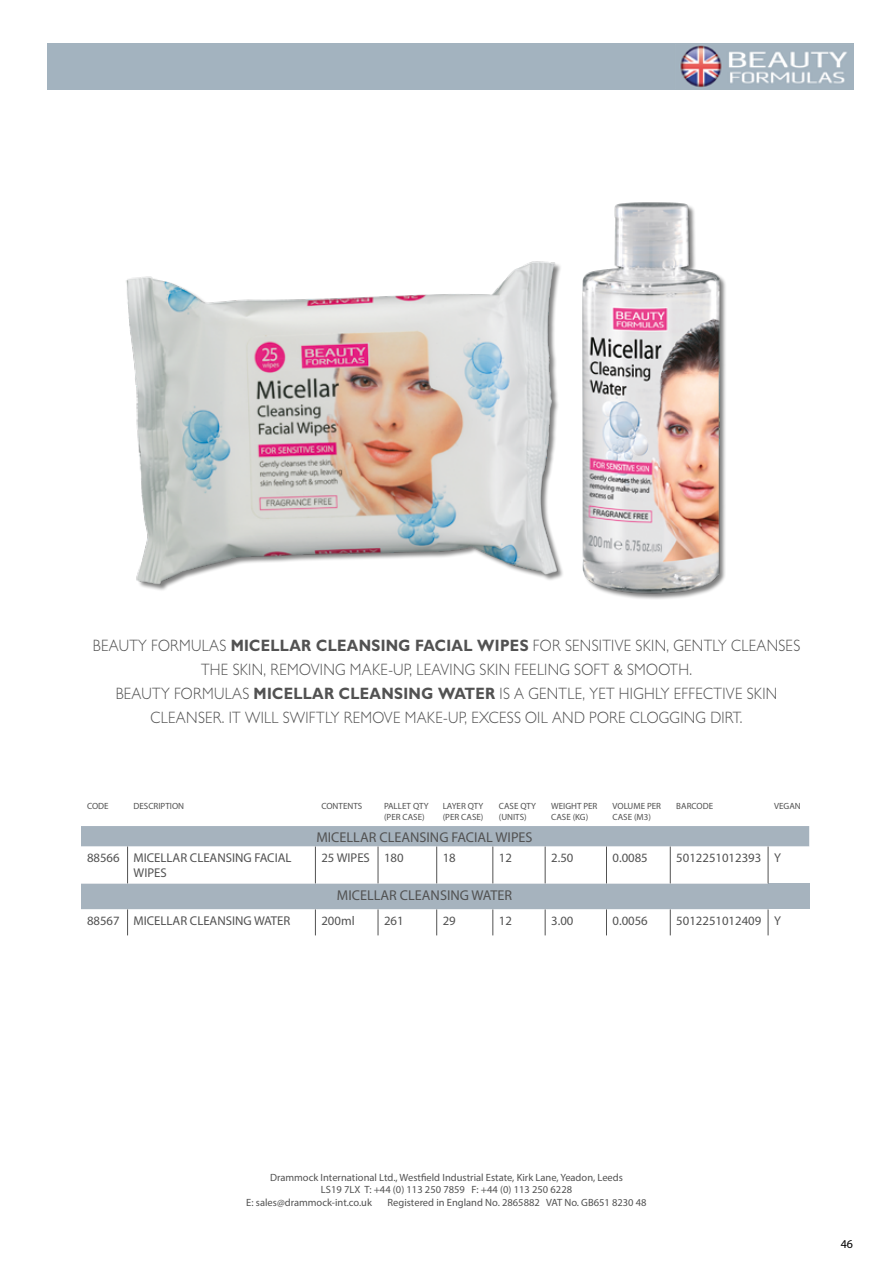
<style>
.page{position:relative;width:893px;height:1263px;background:#fff}
.page>*{position:absolute;margin:0;border:0;box-sizing:border-box;transform-origin:0 0}
.t1{font:300 16.5px/24px "Gill Sans";letter-spacing:.02em;color:#525252;text-align:center;scale:.9 1}
.t2{font:14.25px "Myriad Pro";color:#525252}
.t3{font:12.75px/15.3px "Myriad Pro";color:#525252}
.t4{font:12px "Myriad Pro";color:#000}
.t5{font:10.5px "Myriad Pro";color:#525252}
.t6{font:9px/10.8px "Myriad Pro";color:#525252}
.s1{font-weight:700}
</style>
<div class="page">
<div style="left:48px;top:43px;width:806px;height:47px;background:#a3b3bf"></div>
<img style="left:126px;top:202px;width:600px;height:397px">
<img style="left:680px;top:45px;width:167px;height:42px">
<div style="left:81px;top:826px;width:728px;height:20px;background:#a6b3be"></div>
<svg style="left:81px;top:846px;width:728px;height:89px"></svg>
<div style="left:768px;top:883px;width:41px;height:26px;background:#a6b3be"></div>
<hr style="left:127px;top:846px;width:1px;height:37px;background:#525252">
<hr style="left:315px;top:846px;width:1px;height:37px;background:#525252">
<hr style="left:378px;top:846px;width:1px;height:37px;background:#525252">
<hr style="left:436px;top:846px;width:1px;height:37px;background:#525252">
<hr style="left:492px;top:846px;width:1px;height:37px;background:#525252">
<hr style="left:545px;top:846px;width:1px;height:37px;background:#525252">
<hr style="left:606px;top:846px;width:1px;height:37px;background:#525252">
<hr style="left:670px;top:846px;width:1px;height:37px;background:#525252">
<svg style="left:127px;top:909px;width:1px;height:26px"></svg>
<svg style="left:315px;top:909px;width:1px;height:26px"></svg>
<svg style="left:378px;top:909px;width:1px;height:26px"></svg>
<svg style="left:436px;top:909px;width:1px;height:26px"></svg>
<svg style="left:492px;top:909px;width:1px;height:26px"></svg>
<svg style="left:545px;top:909px;width:1px;height:26px"></svg>
<svg style="left:606px;top:909px;width:1px;height:26px"></svg>
<svg style="left:670px;top:909px;width:1px;height:26px"></svg>
<hr style="left:768px;top:846px;width:1px;height:37px;background:#525252">
<svg style="left:768px;top:909px;width:1px;height:26px"></svg>
<p class="t1" style="left:93px;top:633px;width:787px">BEAUTY FORMULAS <span class="s1">MICELLAR CLEANSING FACIAL WIPES</span> FOR SENSITIVE SKIN, GENTLY CLEANSES THE SKIN, REMOVING MAKE-UP, LEAVING SKIN FEELING SOFT &amp; SMOOTH.<br>BEAUTY FORMULAS <span class="s1">MICELLAR CLEANSING WATER</span> IS A GENTLE, YET HIGHLY EFFECTIVE SKIN CLEANSER. IT WILL SWIFTLY REMOVE MAKE-UP, EXCESS OIL AND PORE CLOGGING DIRT.</p>
<p class="t6" style="left:87px;top:801px;width:23px">CODE</p>
<p class="t6" style="left:134px;top:801px;width:52px">DESCRIPTION</p>
<p class="t6" style="left:321px;top:801px;width:42px">CONTENTS</p>
<p class="t6" style="left:384px;top:801px;width:46px">PALLET QTY (PER CASE)</p>
<p class="t6" style="left:443px;top:801px;width:42px">LAYER QTY (PER CASE)</p>
<p class="t6" style="left:499px;top:801px;width:39px">CASE QTY (UNITS)</p>
<p class="t6" style="left:551px;top:801px;width:48px">WEIGHT PER<br>CASE (KG)</p>
<p class="t6" style="left:612px;top:801px;width:50px">VOLUME PER<br>CASE (M3)</p>
<p class="t6" style="left:676px;top:801px;width:38px">BARCODE</p>
<p class="t6" style="left:774px;top:801px;width:28px">VEGAN</p>
<p class="t2" style="left:316px;top:828px;width:218px">MICELLAR CLEANSING FACIAL WIPES</p>
<p class="t3" style="left:134px;top:850px;width:159px;text-indent:-47px">88566 MICELLAR CLEANSING FACIAL<br>WIPES</p>
<p class="t3" style="left:321px;top:850px;width:84px">25 WIPES 180</p>
<p class="t3" style="left:443px;top:850px;width:15px">18</p>
<p class="t3" style="left:499px;top:850px;width:15px">12</p>
<p class="t3" style="left:551px;top:850px;width:24px">2.50</p>
<p class="t3" style="left:612px;top:850px;width:37px">0.0085</p>
<p class="t3" style="left:676px;top:850px;width:106px">5012251012393 Y</p>
<p class="t2" style="left:337px;top:886px;width:177px">MICELLAR CLEANSING WATER</p>
<p class="t3" style="left:87px;top:913px;width:205px">88567 MICELLAR CLEANSING WATER</p>
<p class="t3" style="left:321px;top:913px;width:35px">200ml</p>
<p class="t3" style="left:384px;top:913px;width:21px">261</p>
<p class="t3" style="left:443px;top:913px;width:15px">29</p>
<p class="t3" style="left:499px;top:913px;width:15px">12</p>
<p class="t3" style="left:551px;top:913px;width:24px">3.00</p>
<p class="t3" style="left:612px;top:913px;width:37px">0.0056</p>
<p class="t3" style="left:676px;top:913px;width:106px">5012251012409 Y</p>
<p class="t5" style="left:270px;top:1171px;width:354px">Drammock International Ltd., Westfield Industrial Estate, Kirk Lane, Yeadon, Leeds</p>
<p class="t5" style="left:321px;top:1183px;width:253px">LS19 7LX T: +44 (0) 113 250 7859 F: +44 (0) 113 250 6228</p>
<p class="t5" style="left:246px;top:1196px;width:127px">E: sales@drammock-int.co.uk</p>
<p class="t5" style="left:388px;top:1196px;width:261px">Registered in England No. 2865882 VAT No. GB651 8230 48</p>
<p class="t4" style="left:841px;top:1236px;width:14px">46</p>
</div>
